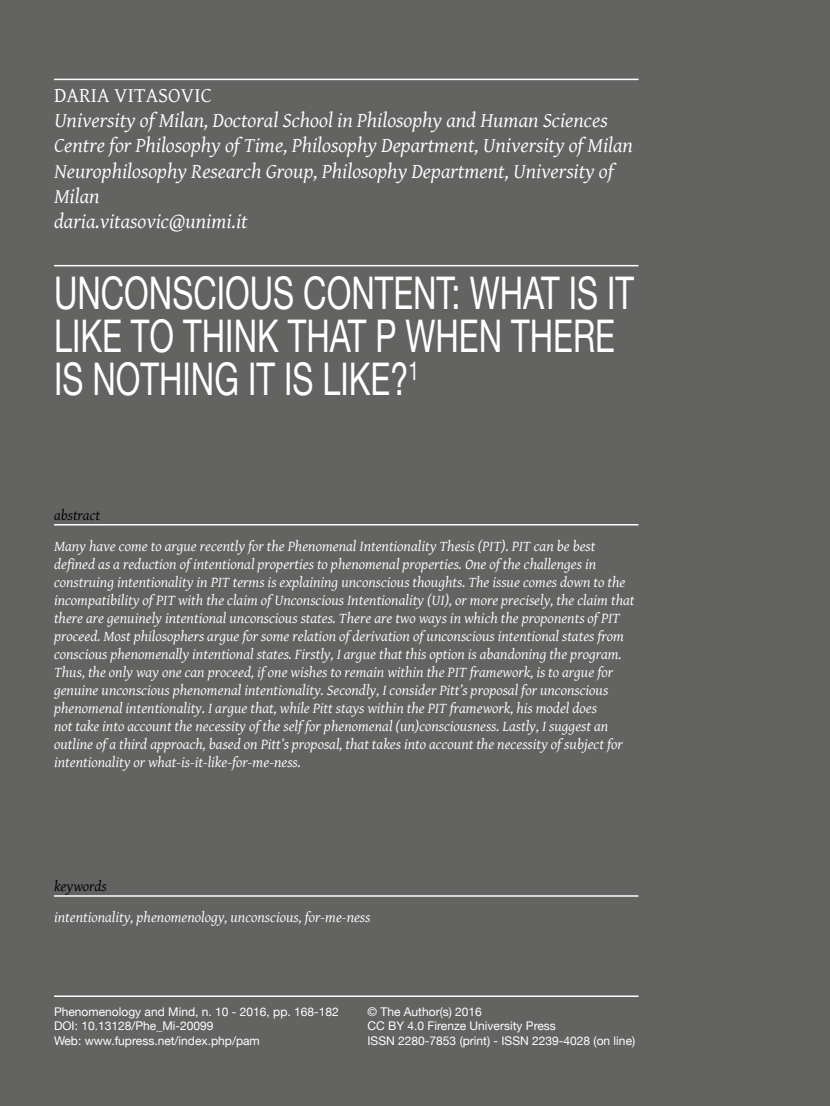
<style>
.page{position:relative;width:830px;height:1106px;background:#fff}
.page>*{position:absolute;margin:0;border:0;box-sizing:border-box;transform-origin:0 0}
.t1{font:45px/43.2px "Helvetica Neue";color:#fff;scale:.72 1}
.t2{font:italic 21px/25.2px "Gentium Basic";color:#fff}
.t3{font:21px "Gentium Basic";color:#fff}
.t4{font:italic 15px/18px "Gentium Basic";color:#fff}
.t5{font:italic 15px "Gentium Basic";color:#000}
.t6{font:12px/14.4px "Helvetica Neue";color:#fff}
</style>
<div class="page">
<div style="left:0;top:0;width:829px;height:1106px;background:#636362"></div>
<hr style="left:54px;top:79px;width:584px;height:1px;background:#fff">
<hr style="left:54px;top:995px;width:584px;height:2px;background:#fff">
<hr style="left:54px;top:265px;width:584px;height:1px;background:#fff">
<hr style="left:54px;top:524px;width:584px;height:1px;background:#fff">
<hr style="left:54px;top:895px;width:584px;height:1px;background:#fff">
<h2 class="t3" style="left:54px;top:80px;width:159px">DARIA VITASOVIC</h2>
<p class="t2" style="left:54px;top:107px;width:580px">University of Milan, Doctoral School in Philosophy and Human Sciences Centre for Philosophy of Time, Philosophy Department, University of Milan Neurophilosophy Research Group, Philosophy Department, University of Milan<br>daria.vitasovic@unimi.it</p>
<h1 class="t1" style="left:54px;top:274px;width:807px">UNCONSCIOUS CONTENT: WHAT IS IT<br>LIKE TO THINK THAT P WHEN THERE<br>IS NOTHING IT IS LIKE?<sup>1</sup></h1>
<p class="t5" style="left:54px;top:504px;width:48px">abstract</p>
<p class="t4" style="left:54px;top:536px;width:581px">Many have come to argue recently for the Phenomenal Intentionality Thesis (PIT). PIT can be best defined as a reduction of intentional properties to phenomenal properties. One of the challenges in construing intentionality in PIT terms is explaining unconscious thoughts. The issue comes down to the incompatibility of PIT with the claim of Unconscious Intentionality (UI), or more precisely, the claim that there are genuinely intentional unconscious states. There are two ways in which the proponents of PIT proceed. Most philosophers argue for some relation of derivation of unconscious intentional states from conscious phenomenally intentional states. Firstly, I argue that this option is abandoning the program.<br>Thus, the only way one can proceed, if one wishes to remain within the PIT framework, is to argue for genuine unconscious phenomenal intentionality. Secondly, I consider Pitt’s proposal for unconscious phenomenal intentionality. I argue that, while Pitt stays within the PIT framework, his model does<br>not take into account the necessity of the self for phenomenal (un)consciousness. Lastly, I suggest an outline of a third approach, based on Pitt’s proposal, that takes into account the necessity of subject for intentionality or what-is-it-like-for-me-ness.</p>
<p class="t5" style="left:54px;top:875px;width:54px">keywords</p>
<p class="t4" style="left:54px;top:907px;width:318px">intentionality, phenomenology, unconscious, for-me-ness</p>
<p class="t6" style="left:54px;top:1005px;width:286px">Phenomenology and Mind, n. 10 - 2016, pp. 168-182<br>DOI: 10.13128/Phe_Mi-20099<br>Web: www.fupress.net/index.php/pam</p>
<p class="t6" style="left:367px;top:1005px;width:269px">© The Author(s) 2016<br>CC BY 4.0 Firenze University Press<br>ISSN 2280-7853 (print) - ISSN 2239-4028 (on line)</p>
</div>
